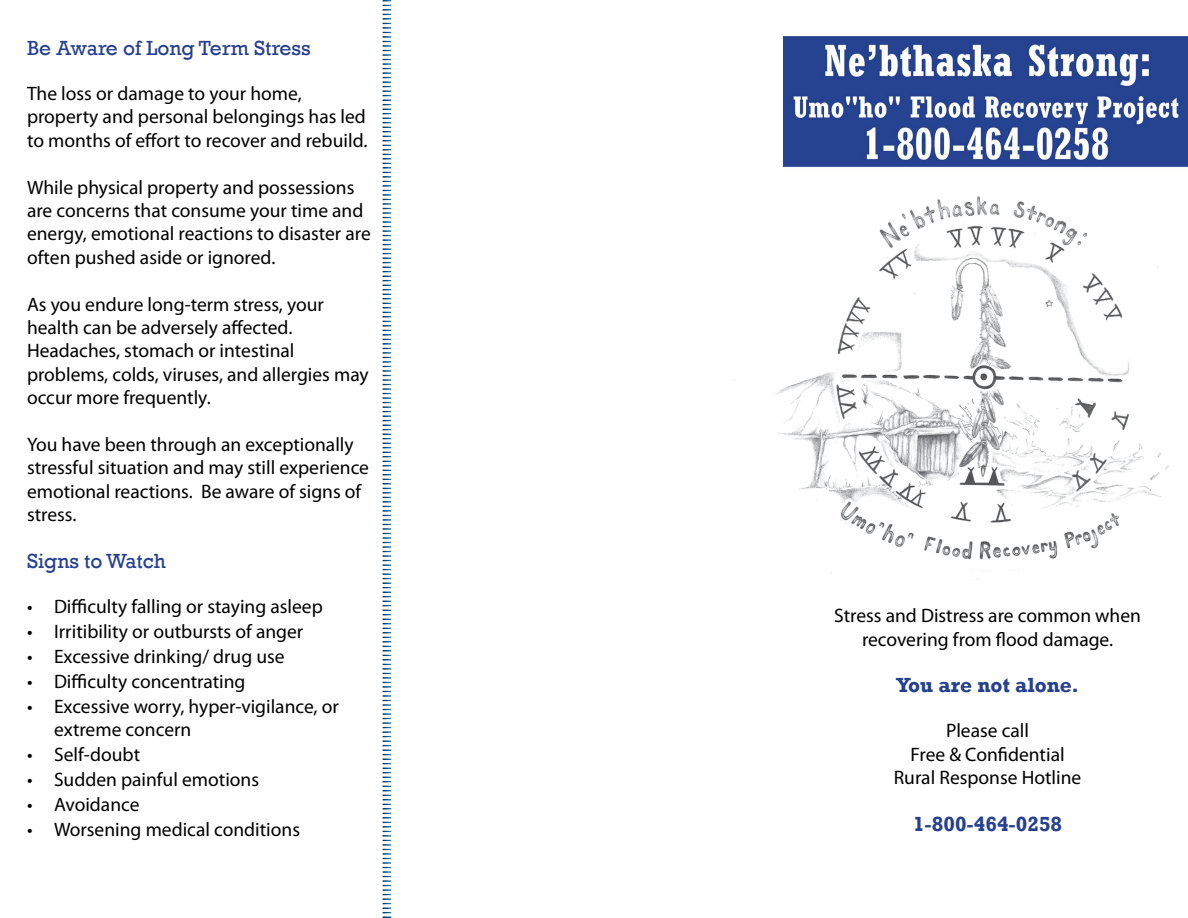
<style>
.page{position:relative;width:1188px;height:918px;background:#fff}
.page>*{position:absolute;margin:0;border:0;box-sizing:border-box;transform-origin:0 0}
.t1{font:21px "Rockwell";color:#25408f}
.t2{font:700 21px "Rockwell";color:#25408f}
.t3{font:19.5px/23.4px "Myriad Pro";color:#000}
</style>
<div class="page">
<img style="left:783px;top:36px;width:405px;height:132px">
<div style="left:371px;top:0;width:28px;height:918px;background:#000;opacity:.75"></div>
<img style="left:733px;top:196px;width:436px;height:378px">
<p class="t1" style="left:27px;top:36px;width:285px">Be Aware of Long Term Stress</p>
<p class="t3" style="left:27px;top:82px;width:342px">The loss or damage to your home, property and personal belongings has led to months of effort to recover and rebuild.</p>
<p class="t3" style="left:27px;top:175px;width:345px">While physical property and possessions are concerns that consume your time and energy, emotional reactions to disaster are often pushed aside or ignored.</p>
<p class="t3" style="left:27px;top:292px;width:343px">As you endure long-term stress, your health can be adversely affected.<br>Headaches, stomach or intestinal problems, colds, viruses, and allergies may occur more frequently.</p>
<p class="t3" style="left:27px;top:433px;width:344px">You have been through an exceptionally stressful situation and may still experience emotional reactions. Be aware of signs of stress.</p>
<p class="t1" style="left:27px;top:549px;width:140px">Signs to Watch</p>
<p class="t3" style="left:27px;top:595px;width:297px">• Difficulty falling or staying asleep</p>
<p class="t3" style="left:27px;top:619px;width:278px">• Irritibility or outbursts of anger</p>
<p class="t3" style="left:27px;top:644px;width:259px">• Excessive drinking/ drug use</p>
<p class="t3" style="left:27px;top:669px;width:220px">• Difficulty concentrating</p>
<p class="t3" style="left:54px;top:694px;width:286px;text-indent:-27px">• Excessive worry, hyper-vigilance, or extreme concern</p>
<p class="t3" style="left:27px;top:742px;width:115px">• Self-doubt</p>
<p class="t3" style="left:27px;top:767px;width:234px">• Sudden painful emotions</p>
<p class="t3" style="left:27px;top:792px;width:114px">• Avoidance</p>
<p class="t3" style="left:27px;top:817px;width:275px">• Worsening medical conditions</p>
<p class="t3" style="left:834px;top:604px;width:308px;text-align:center">Stress and Distress are common when recovering from flood damage.</p>
<p class="t2" style="left:896px;top:673px;width:184px">You are not alone.</p>
<p class="t3" style="left:894px;top:719px;width:189px;text-align:center">Please call<br>Free &amp; Confidential<br>Rural Response Hotline</p>
<p class="t2" style="left:913px;top:811px;width:151px">1-800-464-0258</p>
</div>
